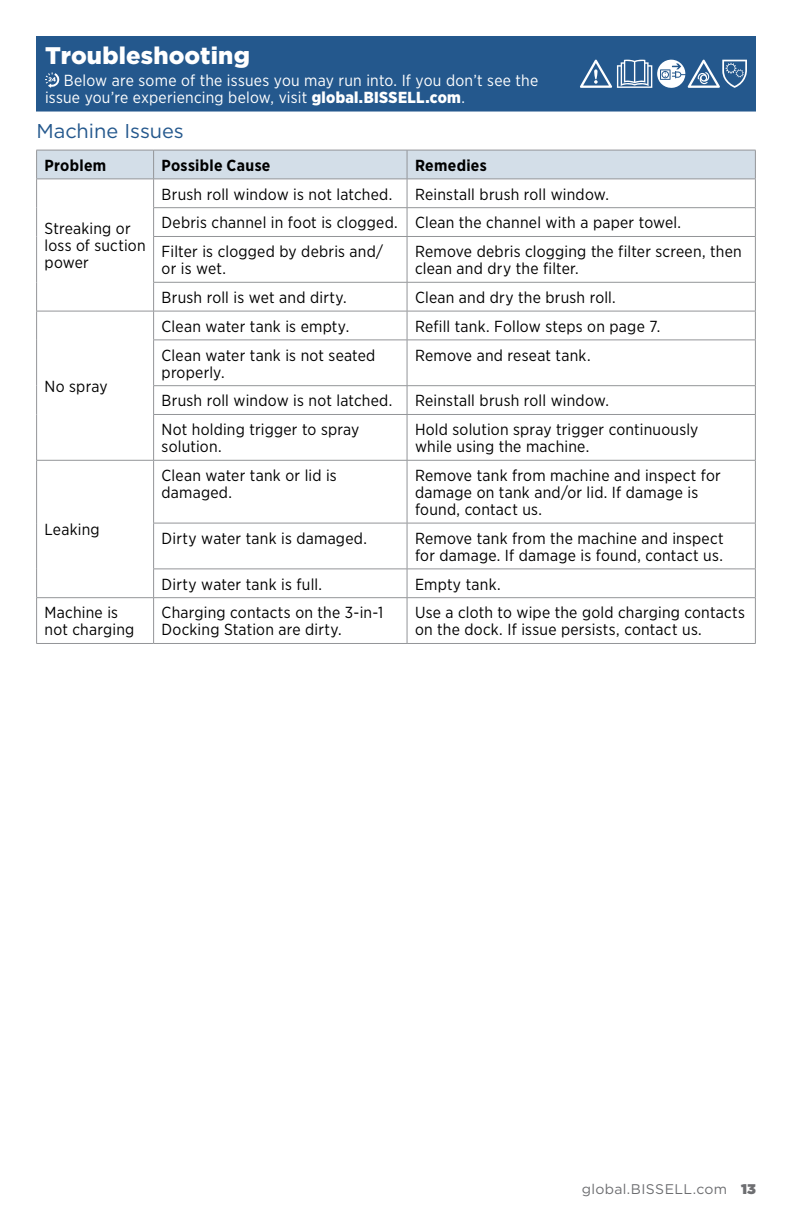
<style>
.page{position:relative;width:792px;height:1224px;background:#fff}
.page>*{position:absolute;margin:0;border:0;box-sizing:border-box;transform-origin:0 0}
.t1{font:900 24px "Gotham";letter-spacing:.005em;color:#fff}
.t2{font:20px "Gotham";letter-spacing:-.005em;color:#24588d}
.t3{font:16px/17px "Gotham Narrow";letter-spacing:.015em;color:#000}
.t4{font:16px/17px "Gotham Narrow";letter-spacing:.015em;color:#fff}
.t5{font:700 16px "Gotham Narrow";letter-spacing:.02em;color:#000}
.t6{font:14px "Gotham";letter-spacing:.02em;color:#6d6e71}
.s1{font-weight:900}
</style>
<div class="page">
<hr style="left:153px;top:236px;width:254px;height:1px;background:#939598">
<hr style="left:407px;top:236px;width:349px;height:1px;background:#939598">
<hr style="left:153px;top:340px;width:254px;height:1px;background:#939598">
<hr style="left:407px;top:340px;width:349px;height:1px;background:#939598">
<hr style="left:407px;top:340px;width:1px;height:45px;background:#939598">
<svg style="left:407px;top:386px;width:1px;height:28px"></svg>
<hr style="left:407px;top:415px;width:1px;height:45px;background:#939598">
<hr style="left:154px;top:460px;width:253px;height:1px;background:#939598">
<hr style="left:407px;top:460px;width:349px;height:1px;background:#939598">
<hr style="left:407px;top:461px;width:1px;height:62px;background:#939598">
<hr style="left:153px;top:523px;width:254px;height:1px;background:#939598">
<hr style="left:407px;top:523px;width:349px;height:1px;background:#939598">
<hr style="left:407px;top:523px;width:1px;height:46px;background:#939598">
<hr style="left:153px;top:569px;width:254px;height:1px;background:#939598">
<hr style="left:407px;top:569px;width:349px;height:1px;background:#939598">
<svg style="left:407px;top:569px;width:1px;height:28px"></svg>
<hr style="left:154px;top:597px;width:253px;height:1px;background:#939598">
<hr style="left:407px;top:597px;width:349px;height:1px;background:#939598">
<hr style="left:407px;top:598px;width:1px;height:45px;background:#939598">
<hr style="left:154px;top:643px;width:253px;height:1px;background:#939598">
<hr style="left:407px;top:643px;width:349px;height:1px;background:#939598">
<hr style="left:153px;top:385px;width:254px;height:1px;background:#939598">
<hr style="left:407px;top:385px;width:349px;height:1px;background:#939598">
<hr style="left:153px;top:414px;width:254px;height:1px;background:#939598">
<hr style="left:407px;top:414px;width:349px;height:1px;background:#939598">
<hr style="left:36px;top:340px;width:1px;height:46px;background:#939598">
<svg style="left:36px;top:386px;width:1px;height:28px"></svg>
<hr style="left:36px;top:414px;width:1px;height:46px;background:#939598">
<hr style="left:153px;top:340px;width:1px;height:45px;background:#939598">
<hr style="left:755px;top:340px;width:1px;height:45px;background:#939598">
<svg style="left:153px;top:386px;width:1px;height:28px"></svg>
<svg style="left:755px;top:386px;width:1px;height:28px"></svg>
<hr style="left:153px;top:415px;width:1px;height:45px;background:#939598">
<hr style="left:755px;top:415px;width:1px;height:45px;background:#939598">
<hr style="left:755px;top:461px;width:1px;height:62px;background:#939598">
<hr style="left:755px;top:523px;width:1px;height:46px;background:#939598">
<svg style="left:755px;top:569px;width:1px;height:28px"></svg>
<hr style="left:755px;top:598px;width:1px;height:45px;background:#939598">
<hr style="left:755px;top:237px;width:1px;height:45px;background:#939598">
<hr style="left:407px;top:282px;width:349px;height:1px;background:#939598">
<svg style="left:755px;top:283px;width:1px;height:57px"></svg>
<hr style="left:407px;top:311px;width:349px;height:1px;background:#939598">
<hr style="left:407px;top:237px;width:1px;height:45px;background:#939598">
<hr style="left:153px;top:282px;width:254px;height:1px;background:#939598">
<svg style="left:407px;top:283px;width:1px;height:57px"></svg>
<hr style="left:154px;top:311px;width:253px;height:1px;background:#939598">
<hr style="left:36px;top:460px;width:118px;height:1px;background:#939598">
<hr style="left:36px;top:461px;width:1px;height:62px;background:#939598">
<hr style="left:153px;top:461px;width:1px;height:62px;background:#939598">
<hr style="left:36px;top:523px;width:1px;height:46px;background:#939598">
<hr style="left:153px;top:523px;width:1px;height:46px;background:#939598">
<svg style="left:36px;top:569px;width:1px;height:28px"></svg>
<svg style="left:153px;top:569px;width:1px;height:28px"></svg>
<hr style="left:36px;top:597px;width:118px;height:1px;background:#939598">
<hr style="left:36px;top:598px;width:1px;height:45px;background:#939598">
<hr style="left:153px;top:598px;width:1px;height:45px;background:#939598">
<hr style="left:36px;top:643px;width:118px;height:1px;background:#939598">
<svg style="left:36px;top:150px;width:720px;height:86px"></svg>
<hr style="left:36px;top:236px;width:1px;height:46px;background:#939598">
<hr style="left:153px;top:237px;width:1px;height:45px;background:#939598">
<svg style="left:36px;top:282px;width:1px;height:58px"></svg>
<svg style="left:153px;top:283px;width:1px;height:57px"></svg>
<hr style="left:36px;top:311px;width:118px;height:1px;background:#939598">
<div style="left:36px;top:36px;width:720px;height:76px;background:#24588d"></div>
<svg style="left:45px;top:72px;width:15px;height:16px"></svg>
<svg style="left:580px;top:60px;width:167px;height:28px"></svg>
<h1 class="t1" style="left:45px;top:39px;width:206px">Troubleshooting</h1>
<p class="t4" style="left:45px;top:71px;width:495px;text-indent:19px">Below are some of the issues you may run into. If you don’t see the issue you’re experiencing below, visit <span class="s1">global.BISSELL.com</span>.</p>
<p class="t2" style="left:36px;top:118px;width:149px">Machine Issues</p>
<p class="t5" style="left:45px;top:155px;width:63px">Problem</p>
<p class="t5" style="left:162px;top:155px;width:110px">Possible Cause</p>
<p class="t5" style="left:415px;top:155px;width:73px">Remedies</p>
<p class="t3" style="left:45px;top:220px;width:102px">Streaking or loss of suction power</p>
<p class="t3" style="left:45px;top:378px;width:65px">No spray</p>
<p class="t3" style="left:45px;top:521px;width:57px">Leaking</p>
<p class="t3" style="left:162px;top:179px;width:521px;line-height:28.8px;text-indent:253px">Reinstall brush roll window.<br>Debris channel in foot is clogged. Clean the channel with a paper towel.<br>Filter is clogged by debris and/</p>
<p class="t3" style="left:162px;top:260px;width:66px">or is wet.</p>
<p class="t3" style="left:162px;top:185px;width:232px">Brush roll window is not latched.</p>
<p class="t3" style="left:415px;top:243px;width:328px">Remove debris clogging the filter screen, then clean and dry the filter.</p>
<p class="t3" style="left:162px;top:289px;width:187px">Brush roll is wet and dirty.</p>
<p class="t3" style="left:415px;top:289px;width:202px">Clean and dry the brush roll.</p>
<p class="t3" style="left:162px;top:317px;width:189px">Clean water tank is empty.</p>
<p class="t3" style="left:415px;top:317px;width:247px">Refill tank. Follow steps on page 7.</p>
<p class="t3" style="left:162px;top:346px;width:215px">Clean water tank is not seated properly.</p>
<p class="t3" style="left:415px;top:346px;width:177px">Remove and reseat tank.</p>
<p class="t3" style="left:162px;top:392px;width:232px">Brush roll window is not latched.</p>
<p class="t3" style="left:415px;top:392px;width:196px">Reinstall brush roll window.</p>
<p class="t3" style="left:162px;top:421px;width:199px">Not holding trigger to spray solution.</p>
<p class="t3" style="left:415px;top:421px;width:285px">Hold solution spray trigger continuously while using the machine.</p>
<p class="t3" style="left:162px;top:467px;width:177px">Clean water tank or lid is damaged.</p>
<p class="t3" style="left:415px;top:467px;width:307px">Remove tank from machine and inspect for damage on tank and/or lid. If damage is found, contact us.</p>
<p class="t3" style="left:162px;top:529px;width:207px">Dirty water tank is damaged.</p>
<p class="t3" style="left:415px;top:529px;width:310px">Remove tank from the machine and inspect for damage. If damage is found, contact us.</p>
<p class="t3" style="left:162px;top:575px;width:162px">Dirty water tank is full.</p>
<p class="t3" style="left:415px;top:575px;width:87px">Empty tank.</p>
<p class="t3" style="left:45px;top:604px;width:91px">Machine is not charging</p>
<p class="t3" style="left:162px;top:604px;width:223px">Charging contacts on the 3-in-1<br>Docking Station are dirty.</p>
<p class="t3" style="left:415px;top:604px;width:332px">Use a cloth to wipe the gold charging contacts on the dock. If issue persists, contact us.</p>
<p class="t6" style="left:582px;top:1180px;width:176px">global.BISSELL.com <span class="s1">13</span></p>
</div>
